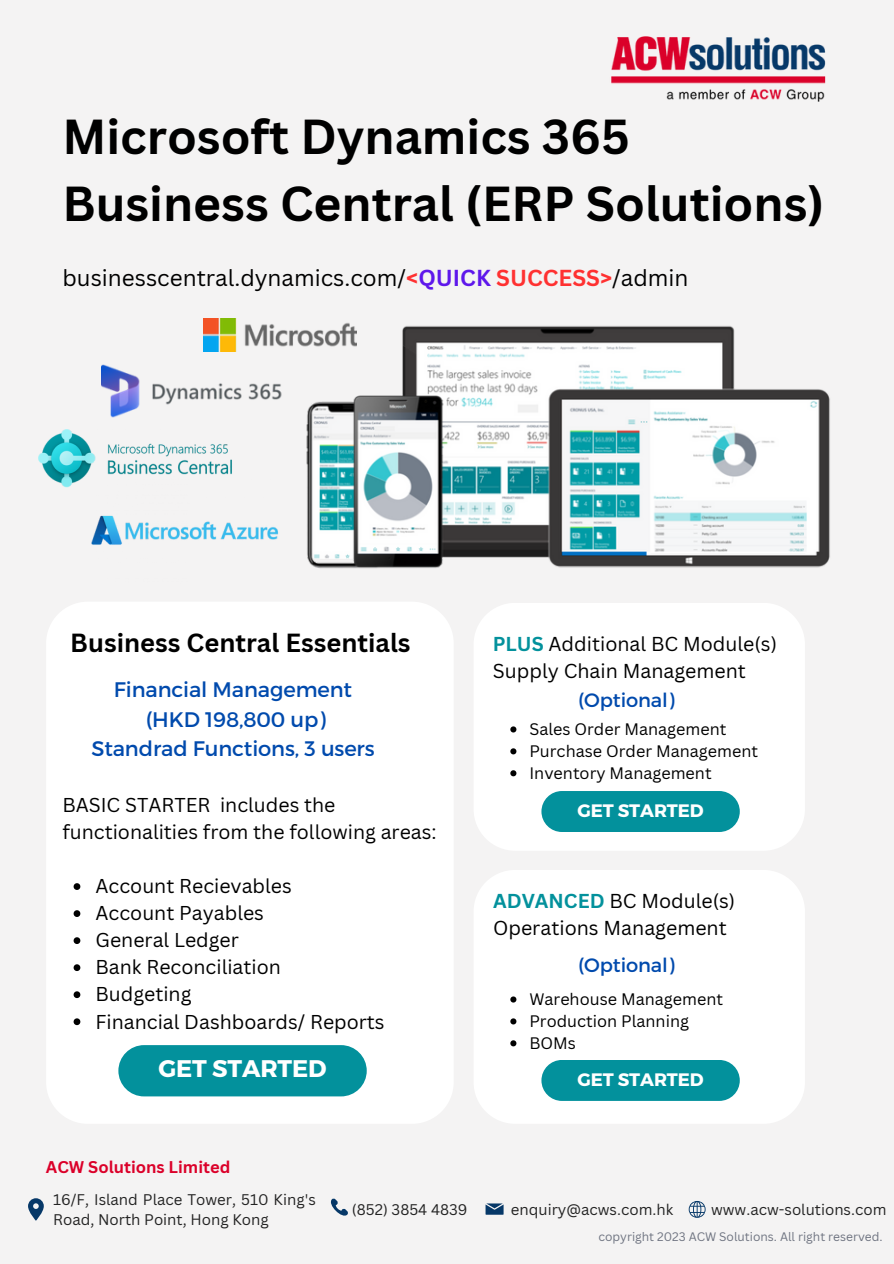
<style>
.page{position:relative;width:894px;height:1264px;background:#fff}
.page>*{position:absolute;margin:0;border:0;box-sizing:border-box;transform-origin:0 0}
.t1{font:700 47.85px "Canva Sans";color:#000}
.t2{font:700 25.5px "Canva Sans";color:#000}
.t3{font:700 24px "Montserrat";letter-spacing:-.005em;color:#fff}
.t4{font:22.5px "Canva Sans";color:#000}
.t5{font:21px "Montserrat";letter-spacing:-.005em;color:#004aad}
.t6{font:19.65px "Canva Sans";color:#000}
.t7{font:19.5px/27px "Canva Sans";color:#000}
.t8{font:19.35px "Montserrat";letter-spacing:-.005em;color:#004aad}
.t9{font:700 18px "Montserrat";letter-spacing:-.005em;color:#fff}
.t10{font:700 16.5px "Canva Sans";color:#db0029}
.t11{font:16.2px "Canva Sans";color:#000}
.t12{font:15px/20.2px "Canva Sans";color:#232323}
.t13{font:12px "Canva Sans";color:#6f7481}
.s1{font-weight:700;color:#ff3131}
.s2{font-weight:700;color:#5e17eb}
.s3{font-weight:700;color:#03919c}
</style>
<div class="page">
<div style="left:0;top:0;width:893px;height:1263px;background:#f4f3f3"></div>
<div style="left:46px;top:601px;width:407px;height:522px;background:#fff;border-radius:42px"></div>
<div style="left:118px;top:1045px;width:248px;height:51px;background:#03919c;border-radius:26px"></div>
<div style="left:473px;top:603px;width:331px;height:247px;background:#fff;border-radius:42px"></div>
<div style="left:541px;top:791px;width:198px;height:40px;background:#03919c;border-radius:20px"></div>
<div style="left:473px;top:869px;width:331px;height:254px;background:#fff;border-radius:42px"></div>
<img style="left:611px;top:36px;width:215px;height:66px">
<img style="left:306px;top:326px;width:524px;height:243px">
<img style="left:102px;top:365px;width:180px;height:53px">
<img style="left:38px;top:430px;width:194px;height:58px">
<img style="left:89px;top:478px;width:190px;height:67px">
<img style="left:203px;top:319px;width:153px;height:32px">
<svg style="left:28px;top:1198px;width:16px;height:22px"></svg>
<svg style="left:330px;top:1198px;width:18px;height:18px"></svg>
<svg style="left:485px;top:1203px;width:18px;height:11px"></svg>
<svg style="left:688px;top:1201px;width:17px;height:16px"></svg>
<div style="left:541px;top:1059px;width:198px;height:41px;background:#03919c;border-radius:20px"></div>
<svg style="left:510px;top:996px;width:6px;height:6px"></svg>
<svg style="left:510px;top:1018px;width:6px;height:6px"></svg>
<svg style="left:510px;top:1040px;width:6px;height:6px"></svg>
<svg style="left:74px;top:883px;width:6px;height:7px"></svg>
<svg style="left:74px;top:910px;width:6px;height:7px"></svg>
<svg style="left:74px;top:937px;width:6px;height:7px"></svg>
<svg style="left:74px;top:964px;width:6px;height:7px"></svg>
<svg style="left:74px;top:991px;width:6px;height:7px"></svg>
<svg style="left:74px;top:1018px;width:6px;height:7px"></svg>
<svg style="left:510px;top:726px;width:6px;height:6px"></svg>
<svg style="left:510px;top:748px;width:6px;height:6px"></svg>
<svg style="left:510px;top:770px;width:6px;height:6px"></svg>
<p class="t1" style="left:62px;top:103px;width:569px">Microsoft Dynamics 365</p>
<p class="t1" style="left:62px;top:169px;width:763px">Business Central (ERP Solutions)</p>
<p class="t4" style="left:62px;top:262px;width:627px">businesscentral.dynamics.com/<span class="s1">&lt;</span><span class="s2">QUICK</span> <span class="s1">SUCCESS&gt;</span>/admin</p>
<p class="t2" style="left:70px;top:624px;width:342px">Business Central Essentials</p>
<p class="t5" style="left:114px;top:676px;width:240px">Financial Management</p>
<p class="t5" style="left:146px;top:705px;width:181px">(HKD 198,800 up)</p>
<p class="t5" style="left:91px;top:734px;width:284px">Standrad Functions, 3 users</p>
<p class="t7" style="left:62px;top:791px;width:376px">BASIC STARTER includes the functionalities from the following areas:</p>
<p class="t7" style="left:95px;top:872px;width:198px">Account Recievables</p>
<p class="t7" style="left:95px;top:899px;width:170px">Account Payables</p>
<p class="t7" style="left:95px;top:926px;width:145px">General Ledger</p>
<p class="t7" style="left:95px;top:953px;width:187px">Bank Reconciliation</p>
<p class="t7" style="left:95px;top:980px;width:97px">Budgeting</p>
<p class="t7" style="left:95px;top:1007px;width:290px">Financial Dashboards/ Reports</p>
<p class="t3" style="left:158px;top:1052px;width:170px">GET STARTED</p>
<p class="t10" style="left:46px;top:1155px;width:186px">ACW Solutions Limited</p>
<p class="t6" style="left:492px;top:630px;width:286px"><span class="s3">PLUS</span> Additional BC Module(s)</p>
<p class="t6" style="left:492px;top:657px;width:254px">Supply Chain Management</p>
<p class="t8" style="left:578px;top:687px;width:98px">(Optional)</p>
<p class="t11" style="left:529px;top:717px;width:198px">Sales Order Management</p>
<p class="t11" style="left:529px;top:739px;width:230px">Purchase Order Management</p>
<p class="t11" style="left:529px;top:761px;width:184px">Inventory Management</p>
<p class="t9" style="left:577px;top:799px;width:128px">GET STARTED</p>
<p class="t6" style="left:493px;top:886px;width:244px"><span class="s3">ADVANCED</span> BC Module(s)</p>
<p class="t6" style="left:493px;top:913px;width:235px">Operations Management</p>
<p class="t8" style="left:578px;top:952px;width:98px">(Optional)</p>
<p class="t11" style="left:529px;top:987px;width:195px">Warehouse Management</p>
<p class="t11" style="left:529px;top:1009px;width:161px">Production Planning</p>
<p class="t11" style="left:529px;top:1031px;width:48px">BOMs</p>
<p class="t9" style="left:577px;top:1067px;width:128px">GET STARTED</p>
<p class="t12" style="left:53px;top:1188px;width:264px">16/F, Island Place Tower, 510 King's<br>Road, North Point, Hong Kong</p>
<p class="t12" style="left:352px;top:1198px;width:117px">(852) 3854 4839</p>
<p class="t12" style="left:511px;top:1198px;width:164px">enquiry@acws.com.hk</p>
<p class="t12" style="left:710px;top:1198px;width:177px">www.acw-solutions.com</p>
<p class="t13" style="left:598px;top:1227px;width:286px">copyright 2023 ACW Solutions. All right reserved.</p>
</div>
